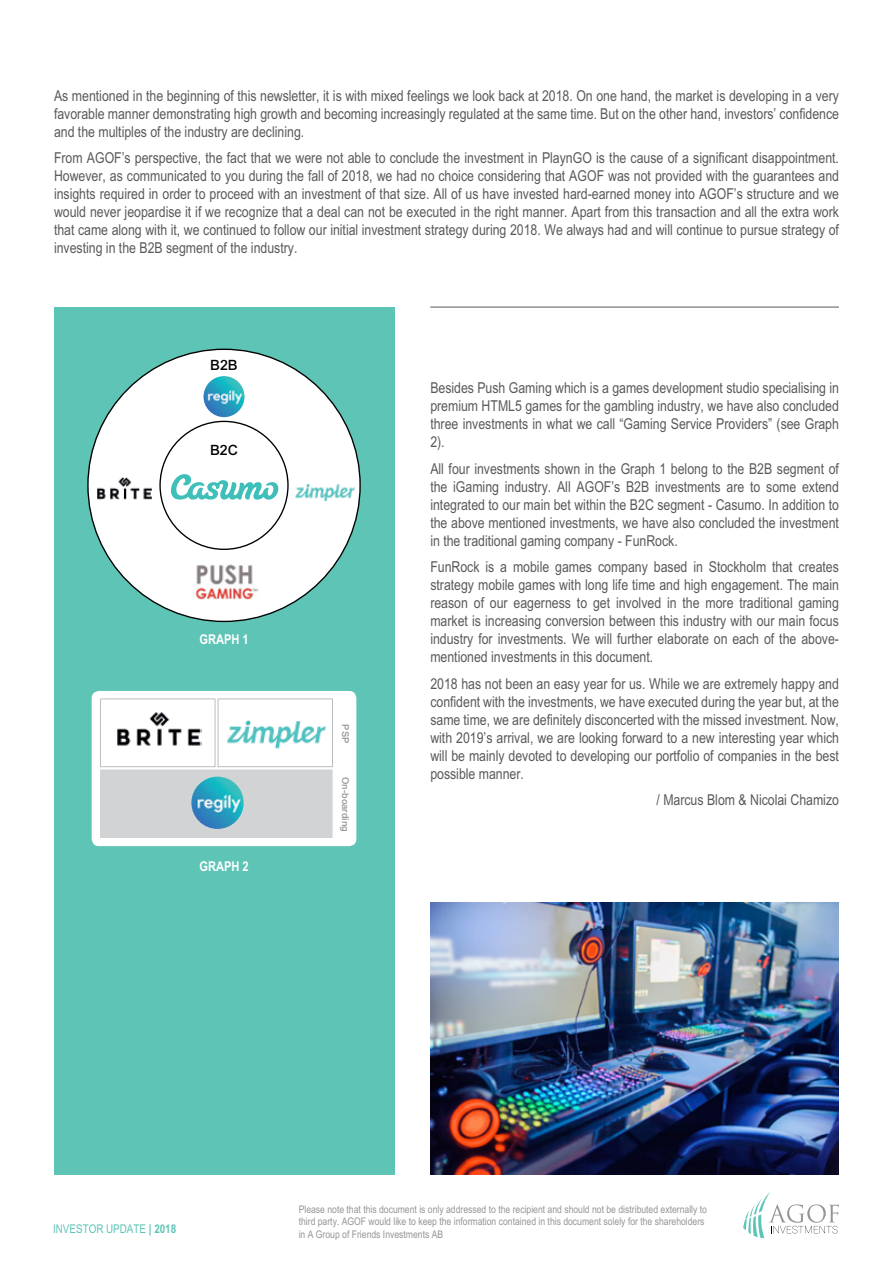
<style>
.page{position:relative;width:893px;height:1263px;background:#fff}
.page>*{position:absolute;margin:0;border:0;box-sizing:border-box;transform-origin:0 0}
.t1{font:condensed 15px/18px "M Arial";color:#58595b;text-align:justify}
.t2{font:500 14.25px "M Arial";color:#000}
.t3{font:700 condensed 13.5px "M Arial";color:#fff}
.t4{font:condensed 12px "M Arial";color:#5ec4b6}
.t5{font:condensed 10.5px/12.6px "M Arial";color:#939598}
.t6{font:500 9.45px "M Arial";color:#939598}
.s1{font-weight:700}
</style>
<div class="page">
<svg style="left:743px;top:1193px;width:96px;height:45px"></svg>
<div style="left:54px;top:307px;width:340px;height:868px;background:#5ec4b6"></div>
<div style="left:88px;top:349px;width:272px;height:272px;background:#fff;border-radius:50%"></div>
<svg style="left:171px;top:474px;width:107px;height:26px"></svg>
<img style="left:204px;top:376px;width:41px;height:41px;border-radius:20px">
<img style="left:295px;top:484px;width:60px;height:17px">
<img style="left:195px;top:564px;width:64px;height:36px">
<img style="left:97px;top:477px;width:55px;height:23px">
<div style="left:92px;top:691px;width:264px;height:155px;background:#fff;border-radius:7px"></div>
<svg style="left:100px;top:699px;width:233px;height:139px"></svg>
<img style="left:225px;top:719px;width:102px;height:30px">
<img style="left:191px;top:777px;width:53px;height:52px;border-radius:26px">
<img style="left:114px;top:712px;width:87px;height:37px">
<hr style="left:430px;top:307px;width:409px;height:1px;background:#58595b">
<img style="left:430px;top:902px;width:409px;height:273px">
<p class="t1" style="left:54px;top:86px;width:786px">As mentioned in the beginning of this newsletter, it is with mixed feelings we look back at 2018. On one hand, the market is developing in a very favorable manner demonstrating high growth and becoming increasingly regulated at the same time. But on the other hand, investors’ confidence and the multiples of the industry are declining.</p>
<p class="t1" style="left:54px;top:149px;width:787px">From AGOF’s perspective, the fact that we were not able to conclude the investment in PlaynGO is the cause of a significant disappointment.<br>However, as communicated to you during the fall of 2018, we had no choice considering that AGOF was not provided with the guarantees and insights required in order to proceed with an investment of that size. All of us have invested hard-earned money into AGOF’s structure and we would never jeopardise it if we recognize that a deal can not be executed in the right manner. Apart from this transaction and all the extra work that came along with it, we continued to follow our initial investment strategy during 2018. We always had and will continue to pursue strategy of investing in the B2B segment of the industry.</p>
<p class="t2" style="left:210px;top:357px;width:29px">B2B</p>
<p class="t2" style="left:210px;top:442px;width:29px">B2C</p>
<p class="t3" style="left:199px;top:631px;width:51px">GRAPH 1</p>
<p class="t3" style="left:199px;top:858px;width:51px">GRAPH 2</p>
<p class="t6" style="left:351px;top:724px;width:20px;rotate:90deg">PSP</p>
<p class="t6" style="left:351px;top:777px;width:56px;rotate:90deg">On-boarding</p>
<p class="t1" style="left:430px;top:379px;width:410px">Besides Push Gaming which is a games development studio specialising in premium HTML5 games for the gambling industry, we have also concluded three investments in what we call “Gaming Service Providers” (see Graph 2).</p>
<p class="t1" style="left:430px;top:459px;width:410px">All four investments shown in the Graph 1 belong to the B2B segment of the iGaming industry. All AGOF’s B2B investments are to some extend integrated to our main bet within the B2C segment - Casumo. In addition to the above mentioned investments, we have also concluded the investment in the traditional gaming company - FunRock.</p>
<p class="t1" style="left:430px;top:558px;width:410px">FunRock is a mobile games company based in Stockholm that creates strategy mobile games with long life time and high engagement. The main reason of our eagerness to get involved in the more traditional gaming market is increasing conversion between this industry with our main focus industry for investments. We will further elaborate on each of the above&shy;mentioned investments in this document.</p>
<p class="t1" style="left:430px;top:674px;width:410px">2018 has not been an easy year for us. While we are extremely happy and confident with the investments, we have executed during the year but, at the same time, we are definitely disconcerted with the missed investment. Now, with 2019’s arrival, we are looking forward to a new interesting year which will be mainly devoted to developing our portfolio of companies in the best possible manner.</p>
<p class="t1" style="left:656px;top:791px;width:184px">/ Marcus Blom &amp; Nicolai Chamizo</p>
<p class="t4" style="left:53px;top:1222px;width:125px">INVESTOR UPDATE <span class="s1">| 2018</span></p>
<p class="t5" style="left:299px;top:1203px;width:410px">Please note that this document is only addressed to the recipient and should not be distributed externally to third party. AGOF would like to keep the information contained in this document solely for the shareholders in A Group of Friends Investments AB</p>
</div>
